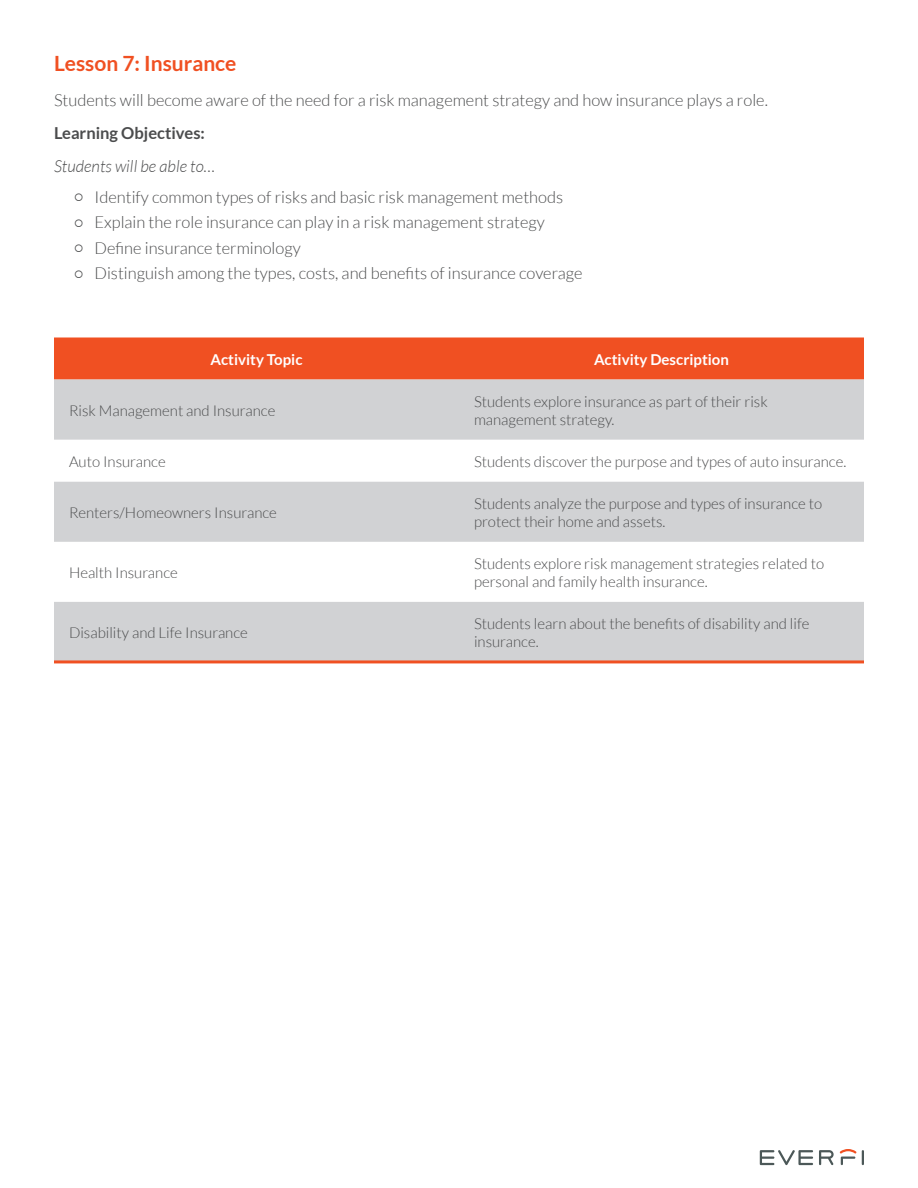
<style>
.page{position:relative;width:918px;height:1188px;background:#fff}
.page>*{position:absolute;margin:0;border:0;box-sizing:border-box;transform-origin:0 0}
.t1{font:700 21px "Lato";color:#f05022}
.t2{font:300 16.5px/25.5px "Lato";color:#4b4c4d}
.t3{font:italic 300 16.5px "Lato";color:#4b4c4d}
.t4{font:700 16.5px "Lato";color:#4b4c4d}
.t5{font:300 15px/18px "Lato";color:#4b4c4d}
.t6{font:700 15px "Lato";color:#fff}
.s1{font-style:inherit}
</style>
<div class="page">
<svg style="left:760px;top:1149px;width:104px;height:16px"></svg>
<div style="left:54px;top:338px;width:810px;height:42px;background:#f05022"></div>
<svg style="left:54px;top:380px;width:810px;height:280px;fill:#d1d2d4"></svg>
<hr style="left:54px;top:660px;width:405px;height:3px;background:#f05022">
<hr style="left:459px;top:660px;width:405px;height:3px;background:#f05022">
<h1 class="t1" style="left:54px;top:51px;width:184px"><span class="s1">Lesson 7</span>: Insurance</h1>
<p class="t2" style="left:54px;top:87px;width:715px">Students will become aware of the need for a risk management strategy and how insurance plays a role.</p>
<p class="t4" style="left:54px;top:123px;width:152px">Learning Objectives:</p>
<p class="t3" style="left:54px;top:157px;width:163px">Students will be able to…</p>
<p class="t2" style="left:94px;top:184px;width:490px">Identify common types of risks and basic risk management methods Explain the role insurance can play in a risk management strategy Define insurance terminology<br>Distinguish among the types, costs, and benefits of insurance coverage</p>
<p class="t6" style="left:210px;top:351px;width:94px">Activity Topic</p>
<p class="t6" style="left:594px;top:351px;width:136px">Activity Description</p>
<p class="t5" style="left:69px;top:401px;width:208px">Risk Management and Insurance</p>
<p class="t5" style="left:474px;top:392px;width:295px">Students explore insurance as part of their risk management strategy.</p>
<p class="t5" style="left:69px;top:452px;width:98px">Auto Insurance</p>
<p class="t5" style="left:474px;top:452px;width:374px">Students discover the purpose and types of auto insurance.</p>
<p class="t5" style="left:69px;top:503px;width:209px">Renters/Homeowners Insurance</p>
<p class="t5" style="left:474px;top:494px;width:350px">Students analyze the purpose and types of insurance to protect their home and assets.</p>
<p class="t5" style="left:69px;top:564px;width:110px">Health Insurance</p>
<p class="t5" style="left:474px;top:555px;width:352px">Students explore risk management strategies related to personal and family health insurance.</p>
<p class="t5" style="left:69px;top:624px;width:180px">Disability and Life Insurance</p>
<p class="t5" style="left:474px;top:615px;width:337px">Students learn about the benefits of disability and life insurance.</p>
</div>
